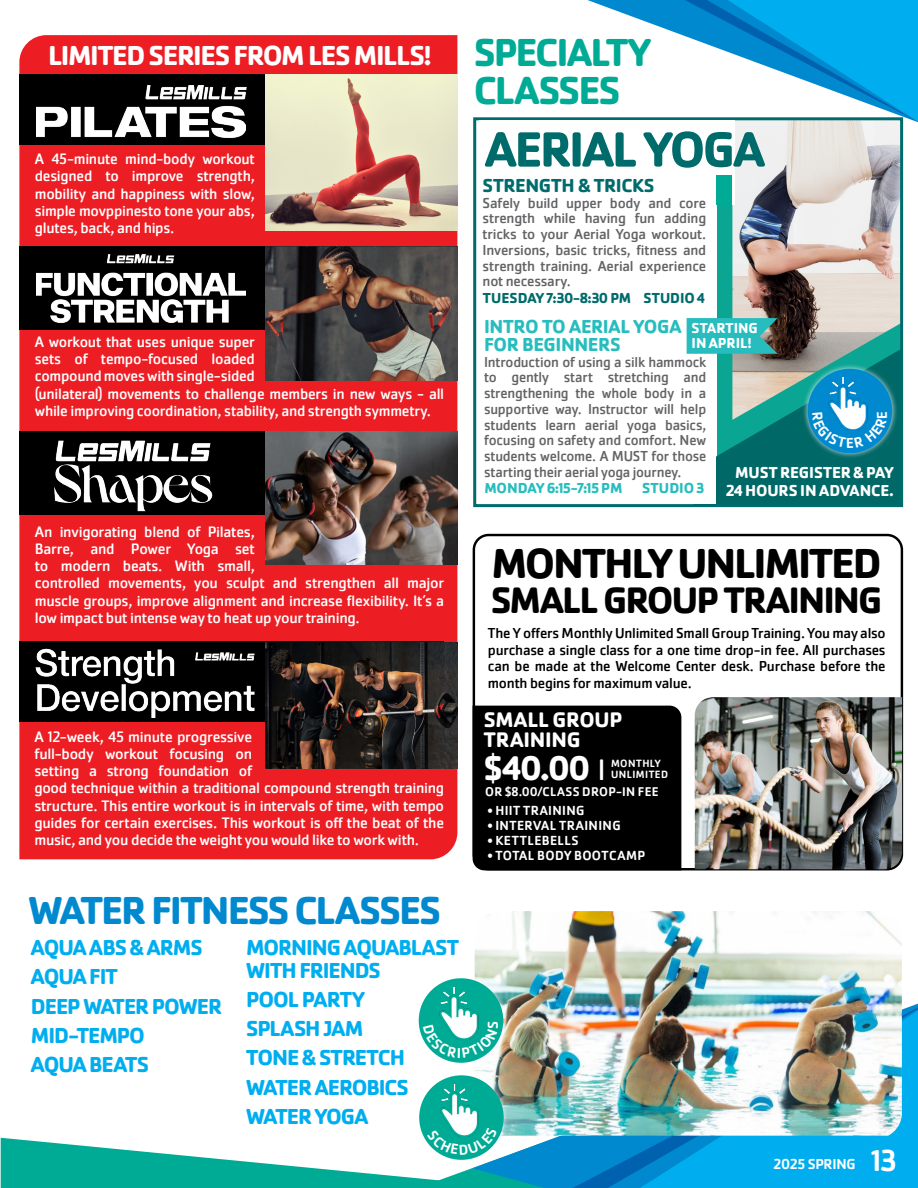
<style>
.page{position:relative;width:918px;height:1188px;background:#fff}
.page>*{position:absolute;margin:0;border:0;box-sizing:border-box;transform-origin:0 0}
.t1{font:700 51.3px "Cachet Pro";letter-spacing:-.05em;color:#006b6b}
.t2{font:700 43.5px "Cachet Pro";letter-spacing:-.05em;color:#000}
.t3{font:700 40.5px "Cachet Pro";letter-spacing:-.05em;color:#0089cf}
.t4{font:700 40.5px/37.5px "Cachet Pro";letter-spacing:-.05em;color:#00ab95}
.t5{font:700 38.25px "Cachet Pro";letter-spacing:-.05em;color:#000}
.t6{font:700 35.55px "Cachet Pro";color:#fff}
.t7{font:700 28.5px "Cachet Pro";letter-spacing:-.05em;color:#fff}
.t8{font:700 22.5px/29.2px "Cachet Pro";letter-spacing:-.05em;color:#00aeef}
.t9{font:700 21.9px/20.1px "Cachet Pro";letter-spacing:-.01em;color:#fff}
.t10{font:700 19.5px/18px "Cachet Pro";letter-spacing:-.02em;color:#27bdbe}
.t11{font:700 19.5px "Cachet Pro";letter-spacing:-.015em;color:#006b6b}
.t12{font:700 16.5px/18px "Cachet Pro";letter-spacing:-.005em;color:#fff;text-align:center}
.t13{font:15.75px/17.2px "Cachet Pro";letter-spacing:-.02em;color:#fff}
.t14{font:15px/15.8px "Cachet Pro";letter-spacing:-.015em;color:#636466;text-align:justify}
.t15{font:15px/16.5px "Cachet Pro";letter-spacing:-.015em;color:#000;text-align:justify}
.t16{font:700 15px "Cachet Pro";color:#006b6b}
.t17{font:700 15px "Cachet Pro";letter-spacing:-.005em;color:#27bdbe}
.t18{font:700 15px/15px "Cachet Pro";color:#fff}
.t19{font:500 15px "Cachet Pro";letter-spacing:-.015em;color:#fff}
.t20{font:500 13.65px "Cachet Pro";letter-spacing:.025em;color:#fff}
.t21{font:500 13.2px "Cachet Pro";letter-spacing:.025em;color:#fff}
.t22{font:500 10.95px/10.9px "Cachet Pro";letter-spacing:.04em;color:#fff}
.s1{font-size:21.9px}
.s2{font-size:31.5px}
</style>
<div class="page">
<svg style="left:518px;top:1004px;width:400px;height:184px;background:#1f98d2"></svg>
<svg style="left:573px;top:1008px;width:345px;height:180px;background:#00a0e3"></svg>
<svg style="left:587px;top:0;width:331px;height:233px"></svg>
<img style="left:732px;top:121px;width:167px;height:197px">
<div style="left:473px;top:117px;width:430px;height:390px;border:3px solid #006b6b"></div>
<div style="left:479px;top:120px;width:255px;height:84px;background:#fff"></div>
<img style="left:475px;top:911px;width:427px;height:225px">
<div style="left:414px;top:1070px;width:95px;height:95px;background:#fff;opacity:.75"></div>
<div style="left:419px;top:1075px;width:85px;height:85px;background:#00ab95;border-radius:50%"></div>
<img style="left:432px;top:1084px;width:47px;height:43px">
<div style="left:413px;top:973px;width:96px;height:95px;background:#fff;opacity:.75"></div>
<div style="left:419px;top:978px;width:84px;height:85px;background:#00ab95;border-radius:50%"></div>
<img style="left:432px;top:987px;width:47px;height:35px">
<div style="left:19px;top:35px;width:438px;height:824px;background:#ed1d24"></div>
<div style="left:19px;top:432px;width:438px;height:83px;background:#000"></div>
<div style="left:19px;top:74px;width:438px;height:71px;background:#000"></div>
<div style="left:19px;top:246px;width:438px;height:84px;background:#000"></div>
<img style="left:266px;top:432px;width:191px;height:132px">
<img style="left:54px;top:440px;width:159px;height:72px">
<img style="left:145px;top:86px;width:121px;height:16px">
<img style="left:37px;top:105px;width:209px;height:32px">
<img style="left:37px;top:255px;width:209px;height:68px">
<img style="left:266px;top:74px;width:191px;height:157px">
<img style="left:266px;top:247px;width:191px;height:134px">
<div style="left:19px;top:642px;width:425px;height:80px;background:#000"></div>
<img style="left:35px;top:648px;width:220px;height:69px">
<img style="left:266px;top:642px;width:191px;height:127px">
<img style="left:695px;top:697px;width:207px;height:172px">
<div style="left:472px;top:705px;width:210px;height:166px;background:#000"></div>
<div style="left:644px;top:420px;width:72px;height:84px;background:#fff"></div>
<div style="left:716px;top:175px;width:16px;height:29px;background:#00ab95"></div>
<svg style="left:1px;top:1127px;width:517px;height:61px"></svg>
<svg style="left:423px;top:1022px;width:75px;height:36px"></svg>
<svg style="left:687px;top:318px;width:215px;height:188px;background:#47989c"></svg>
<h3 class="t7" style="left:48px;top:38px;width:385px">LIMITED SERIES FROM LES MILLS!</h3>
<p class="t13" style="left:35px;top:150px;width:222px;text-align:justify">A 45-minute mind-body workout designed to improve strength, mobility and happiness with slow, simple movppinesto tone your abs, glutes, back, and hips.</p>
<p class="t13" style="left:35px;top:333px;width:411px">A workout that uses unique super<br>sets of tempo-focused loaded<br>compound moves with single-sided<br>(unilateral) movements to challenge members in new ways - all while improving coordination, stability, and strength symmetry.</p>
<p class="t13" style="left:35px;top:523px;width:411px">An invigorating blend of Pilates,<br>Barre, and Power Yoga set<br>to modern beats. With small,<br>controlled movements, you sculpt and strengthen all major muscle groups, improve alignment and increase flexibility. It’s a low impact but intense way to heat up your training.</p>
<p class="t13" style="left:34px;top:728px;width:411px">A 12-week, 45 minute progressive<br>full-body workout focusing on<br>setting a strong foundation of<br>good technique within a traditional compound strength training structure. This entire workout is in intervals of time, with tempo guides for certain exercises. This workout is off the beat of the music, and you decide the weight you would like to work with.</p>
<h3 class="t3" style="left:29px;top:885px;width:414px">WATER FITNESS CLASSES</h3>
<h3 class="t8" style="left:31px;top:933px;width:193px">AQUA ABS &amp; ARMS<br>AQUA FIT<br>DEEP WATER POWER<br>MID-TEMPO<br>AQUA BEATS</h3>
<h3 class="t8" style="left:246px;top:936px;width:214px;line-height:22.5px">MORNING AQUABLAST<br>WITH FRIENDS</h3>
<h3 class="t8" style="left:246px;top:985px;width:164px">POOL PARTY<br>SPLASH JAM<br>TONE &amp; STRETCH<br>WATER AEROBICS<br>WATER YOGA</h3>
<h3 class="t4" style="left:474px;top:34px;width:179px">SPECIALTY<br>CLASSES</h3>
<h1 class="t1" style="left:485px;top:118px;width:282px">AERIAL YOGA</h1>
<p class="t11" style="left:483px;top:173px;width:174px">STRENGTH &amp; TRICKS</p>
<p class="t14" style="left:483px;top:195px;width:225px">Safely build upper body and core strength while having fun adding tricks to your Aerial Yoga workout.<br>Inversions, basic tricks, fitness and strength training. Aerial experience not necessary.</p>
<p class="t16" style="left:483px;top:289px;width:224px">TUESDAY 7:30-8:30 PM STUDIO 4</p>
<p class="t10" style="left:484px;top:317px;width:199px">INTRO TO AERIAL YOGA<br>FOR BEGINNERS</p>
<p class="t14" style="left:484px;top:354px;width:224px">Introduction of using a silk hammock to gently start stretching and strengthening the whole body in a supportive way. Instructor will help students learn aerial yoga basics, focusing on safety and comfort. New students welcome. A MUST for those starting their aerial yoga journey.</p>
<p class="t17" style="left:484px;top:479px;width:140px">MONDAY 6:15-7:15 PM</p>
<p class="t17" style="left:642px;top:479px;width:64px">STUDIO 3</p>
<p class="t18" style="left:692px;top:321px;width:68px">STARTING<br>IN APRIL!</p>
<p class="t12" style="left:726px;top:464px;width:170px">MUST REGISTER &amp; PAY<br>24 HOURS IN ADVANCE.</p>
<h2 class="t2" style="left:492px;top:537px;width:392px">MONTHLY UNLIMITED</h2>
<h3 class="t5" style="left:491px;top:576px;width:393px">SMALL GROUP TRAINING</h3>
<p class="t15" style="left:488px;top:625px;width:399px">The Y offers Monthly Unlimited Small Group Training. You may also purchase a single class for a one time drop-in fee. All purchases can be made at the Welcome Center desk. Purchase before the month begins for maximum value.</p>
<h3 class="t9" style="left:484px;top:710px;width:140px">SMALL GROUP<br>TRAINING</h3>
<h3 class="t6" style="left:484px;top:746px;width:123px">$40.00 <span class="s1">|</span></h3>
<p class="t21" style="left:485px;top:784px;width:175px">OR $8.00/CLASS DROP-IN FEE</p>
<p class="t20" style="left:487px;top:802px;width:99px">• HIIT TRAINING</p>
<p class="t20" style="left:487px;top:817px;width:135px">• INTERVAL TRAINING</p>
<p class="t20" style="left:487px;top:832px;width:93px">• KETTLEBELLS</p>
<p class="t20" style="left:487px;top:847px;width:159px">• TOTAL BODY BOOTCAMP</p>
<p class="t22" style="left:611px;top:758px;width:58px">MONTHLY<br>UNLIMITED</p>
<p class="t19" style="left:774px;top:1155px;width:125px">2025 SPRING <span class="s2">13</span></p>
</div>
